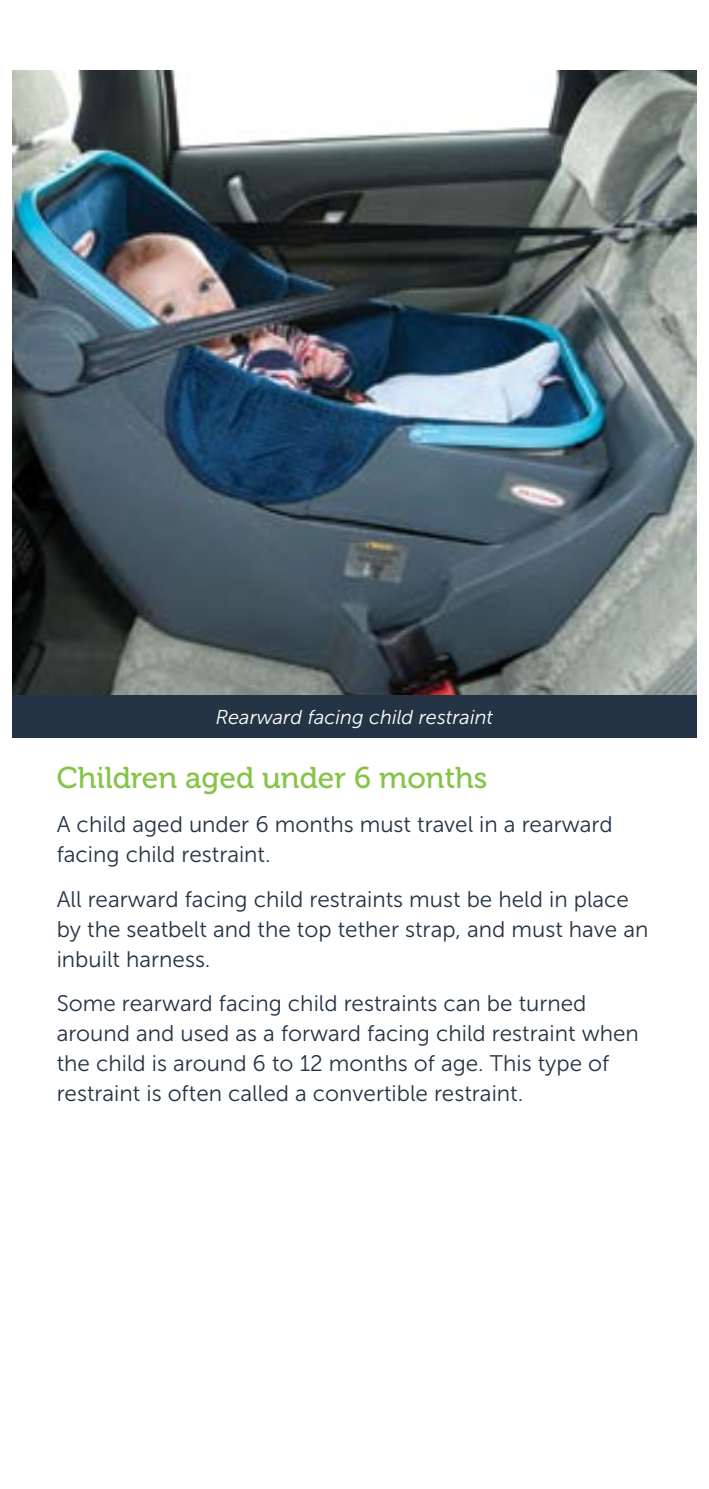
<style>
.page{position:relative;width:709px;height:1489px;background:#fff}
.page>*{position:absolute;margin:0;border:0;box-sizing:border-box;transform-origin:0 0}
.headNEW{font:30px "Museo 500";color:#85c446}
.BODYNEW{font:22.5px/30px "Museo Sans 300";color:#243444}
.t1{font:italic 20px "Museo Sans 300";color:#fff}
</style>
<div class="page">
<img style="left:12px;top:71px;width:684px;height:623px">
<div style="left:12px;top:694px;width:684px;height:43px;background:#243444"></div>
<p class="t1" style="left:216px;top:706px;width:279px">Rearward facing child restraint</p>
<p class="headNEW" style="left:57px;top:761px;width:432px">Children aged under 6 months</p>
<p class="BODYNEW" style="left:57px;top:809px;width:557px">A child aged under 6 months must travel in a rearward facing child restraint.</p>
<p class="BODYNEW" style="left:57px;top:884px;width:593px">All rearward facing child restraints must be held in place by the seatbelt and the top tether strap, and must have an inbuilt harness.</p>
<p class="BODYNEW" style="left:57px;top:988px;width:583px">Some rearward facing child restraints can be turned around and used as a forward facing child restraint when the child is around 6 to 12 months of age. This type of restraint is often called a convertible restraint.</p>
</div>
